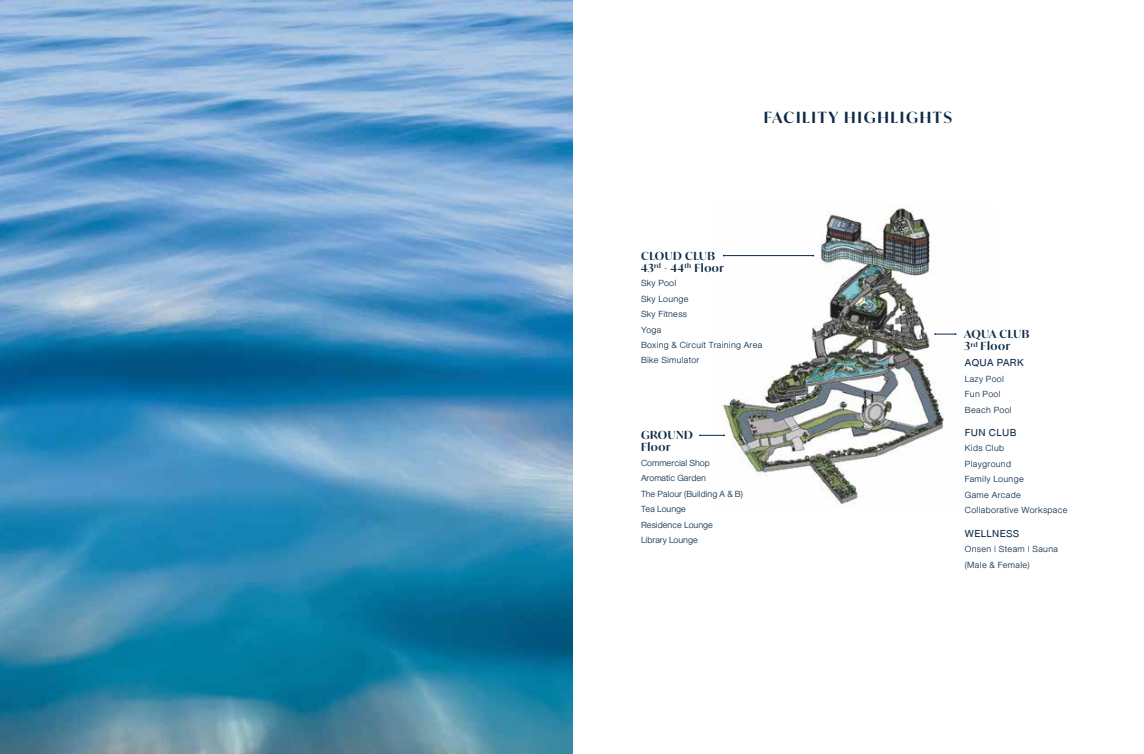
<style>
.page{position:relative;width:1144px;height:754px;background:#fff}
.page>*{position:absolute;margin:0;border:0;box-sizing:border-box;transform-origin:0 0}
.t1{font:600 15.5px "Ivy Mode";letter-spacing:.11em;color:#0d2b49}
.t2{font:14.62px "DB Heavent";letter-spacing:.025em;color:#0d2b49}
.t3{font:300 12.88px/15.5px "DB Heaventt";letter-spacing:.02em;color:#0d2b49}
.t4{font:300 12.88px/15.5px "DB Heaventt";color:#0d2b49}
.t5{font:600 11.12px/12.2px "Ivy Mode";letter-spacing:.05em;color:#0d2b49}
</style>
<div class="page">
<img style="left:0;top:0;width:572px;height:754px">
<img style="left:721px;top:205px;width:236px;height:301px">
<hr style="left:723px;top:255px;width:90px;height:1px;background:#0d2b49">
<svg style="left:699px;top:434px;width:25px;height:2px"></svg>
<svg style="left:934px;top:333px;width:22px;height:2px"></svg>
<p class="t1" style="left:763px;top:107px;width:190px">FACILITY HIGHLIGHTS</p>
<p class="t5" style="left:641px;top:249px;width:84px">CLOUD CLUB<br>43<sup>rd</sup> - 44<sup>th</sup> Floor</p>
<p class="t3" style="left:641px;top:275px;width:123px">Sky Pool<br>Sky Lounge<br>Sky Fitness<br>Yoga<br>Boxing &amp; Circuit Training Area<br>Bike Simulator</p>
<p class="t5" style="left:641px;top:428px;width:53px">GROUND<br>Floor</p>
<p class="t4" style="left:641px;top:455px;width:103px">Commercial Shop<br>Aromatic Garden<br>The Palour (Building A &amp; B)<br>Tea Lounge<br>Residence Lounge<br>Library Lounge</p>
<p class="t5" style="left:963px;top:328px;width:67px">AQUA CLUB<br>3<sup>rd</sup> Floor</p>
<p class="t2" style="left:964px;top:355px;width:60px">AQUA PARK</p>
<p class="t3" style="left:964px;top:371px;width:48px">Lazy Pool<br>Fun Pool<br>Beach Pool</p>
<p class="t2" style="left:964px;top:424px;width:53px">FUN CLUB</p>
<p class="t3" style="left:964px;top:441px;width:104px">Kids Club<br>Playground<br>Family Lounge<br>Game Arcade<br>Collaborative Workspace</p>
<p class="t2" style="left:964px;top:525px;width:56px">WELLNESS</p>
<p class="t3" style="left:964px;top:541px;width:95px">Onsen | Steam | Sauna (Male &amp; Female)</p>
</div>
